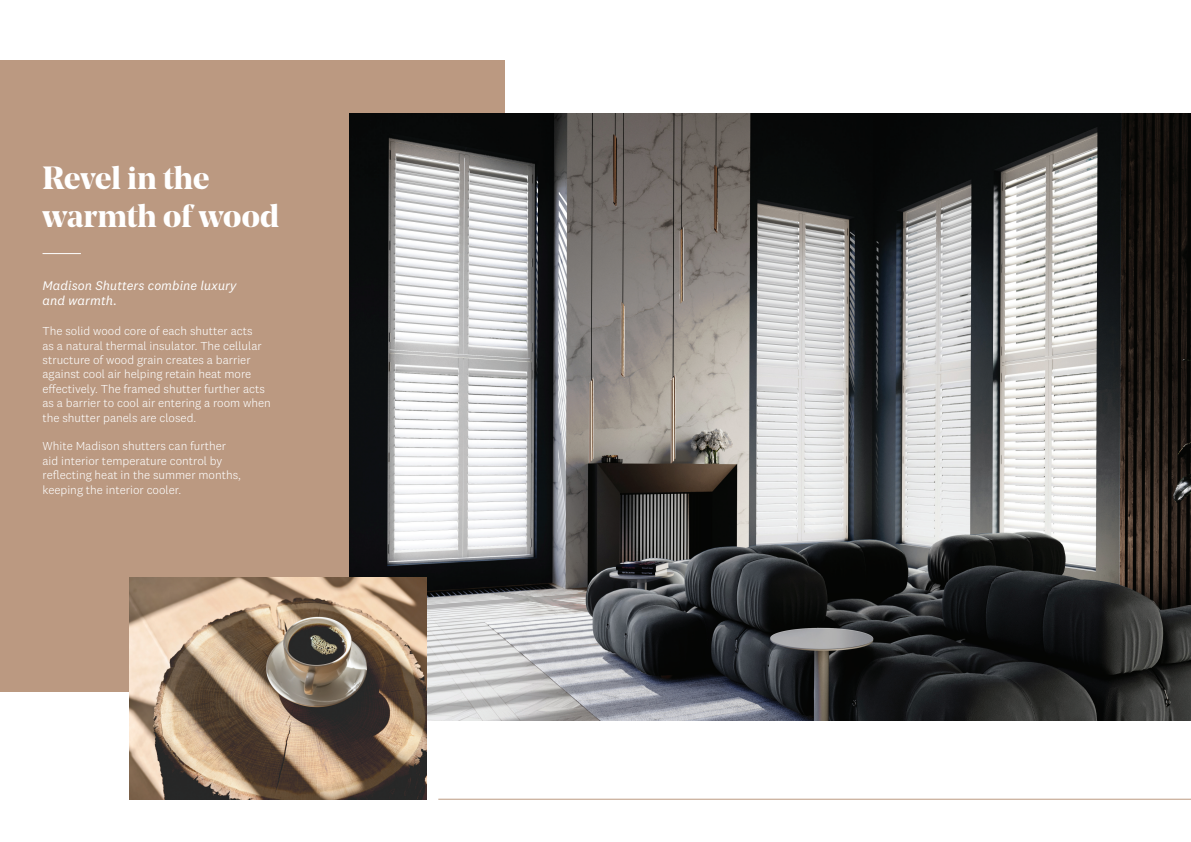
<style>
.page{position:relative;width:1191px;height:842px;background:#fff}
.page>*{position:absolute;margin:0;border:0;box-sizing:border-box;transform-origin:0 0}
.t1{font:700 32px/38.4px "Noe Display";color:#fff}
.t2{font:italic 13px/15.6px "National 2";color:#fff}
.t3{font:300 12px/14.4px "National 2";color:#fff}
</style>
<div class="page">
<hr style="left:438px;top:799px;width:753px;height:1px;background:#bb9981">
<div style="left:0;top:60px;width:504px;height:631px;background:#bb9981"></div>
<hr style="left:43px;top:253px;width:38px;height:1px;background:#fff">
<img style="left:349px;top:113px;width:842px;height:607px">
<img style="left:130px;top:577px;width:296px;height:222px">
<p class="t1" style="left:43px;top:158px;width:238px">Revel in the warmth of wood</p>
<p class="t2" style="left:43px;top:277px;width:196px">Madison Shutters combine luxury and warmth.</p>
<p class="t3" style="left:43px;top:324px;width:230px">The solid wood core of each shutter acts<br>as a natural thermal insulator. The cellular structure of wood grain creates a barrier against cool air helping retain heat more effectively. The framed shutter further acts as a barrier to cool air entering a room when the shutter panels are closed.</p>
<p class="t3" style="left:43px;top:439px;width:200px">White Madison shutters can further aid interior temperature control by reflecting heat in the summer months, keeping the interior cooler.</p>
</div>
